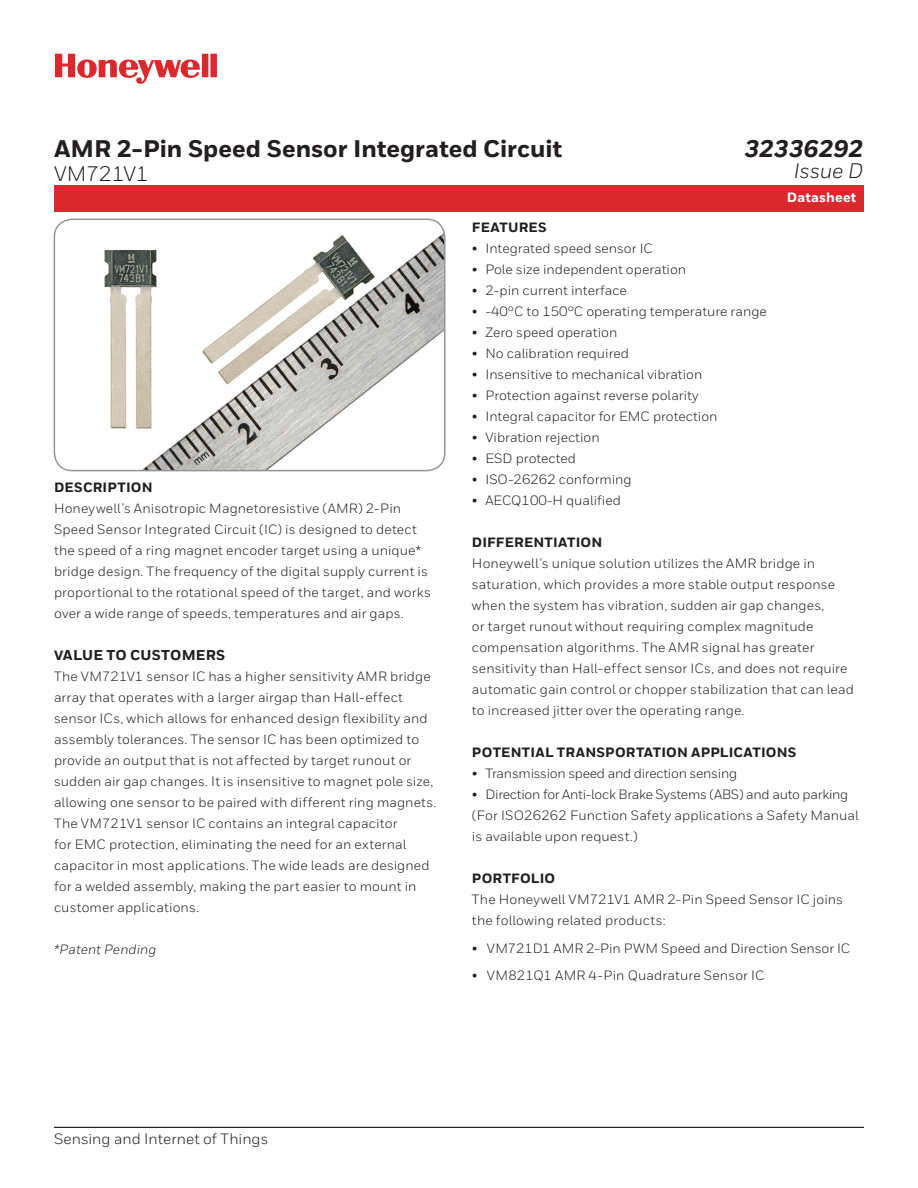
<style>
.page{position:relative;width:918px;height:1188px;background:#fff}
.page>*{position:absolute;margin:0;border:0;box-sizing:border-box;transform-origin:0 0}
.t1{font:800 24px "Honeywell Sans";letter-spacing:-.005em;color:#231f20}
.t2{font:italic 800 24px "Honeywell Sans";letter-spacing:-.005em;color:#231f20}
.t3{font:21px "Honeywell Sans";letter-spacing:-.02em;color:#231f20}
.t4{font:italic 21px "Honeywell Sans";letter-spacing:-.01em;color:#231f20}
.t5{font:15px "Honeywell Sans";letter-spacing:.005em;color:#231f20}
.t6{font:800 14.25px "Honeywell Sans";letter-spacing:.015em;color:#231f20}
.Features_copy{font:13.5px/21px "Honeywell Sans";letter-spacing:.005em;color:#231f20}
.Features_copy-2{font:13.5px "Honeywell Sans";letter-spacing:-.02em;color:#231f20}
.Features_copy-3{font:800 13.5px "Honeywell Sans";letter-spacing:.015em;color:#231f20}
.t7{font:italic 13.5px "Honeywell Sans";letter-spacing:.005em;color:#231f20}
.t8{font:800 13.5px "Honeywell Sans";letter-spacing:.01em;color:#fff}
.s1{font-size:13.5px}
</style>
<div class="page">
<img style="left:54px;top:219px;width:391px;height:252px">
<div style="left:54px;top:219px;width:392px;height:252px;border:2px solid #939598;border-radius:18px"></div>
<hr style="left:54px;top:1127px;width:810px;height:1px;background:#231f20">
<div style="left:54px;top:185px;width:810px;height:27px;background:#dc272d"></div>
<svg style="left:55px;top:54px;width:162px;height:30px"></svg>
<p class="t1" style="left:54px;top:134px;width:510px">AMR 2-Pin Speed Sensor Integrated Circuit</p>
<p class="t3" style="left:54px;top:161px;width:96px">VM721V1</p>
<p class="t2" style="left:744px;top:134px;width:121px">32336292</p>
<p class="t4" style="left:794px;top:158px;width:71px">Issue D</p>
<p class="t8" style="left:787px;top:189px;width:71px">Datasheet</p>
<p class="Features_copy-3" style="left:54px;top:479px;width:100px">DESCRIPTION</p>
<p class="Features_copy" style="left:54px;top:498px;width:378px">Honeywell’s Anisotropic Magnetoresistive (AMR) 2-Pin Speed Sensor Integrated Circuit (IC) is designed to detect the speed of a ring magnet encoder target using a unique* bridge design. The frequency of the digital supply current is proportional to the rotational speed of the target, and works over a wide range of speeds, temperatures and air gaps.</p>
<p class="t6" style="left:54px;top:646px;width:173px"><span class="s1">V</span>ALUE TO CUSTOMERS</p>
<p class="Features_copy" style="left:54px;top:666px;width:384px">The VM721V1 sensor IC has a higher sensitivity AMR bridge array that operates with a larger airgap than Hall-effect sensor ICs, which allows for enhanced design flexibility and assembly tolerances. The sensor IC has been optimized to provide an output that is not affected by target runout or sudden air gap changes. It is insensitive to magnet pole size, allowing one sensor to be paired with different ring magnets.<br>The VM721V1 sensor IC contains an integral capacitor<br>for EMC protection, eliminating the need for an external capacitor in most applications. The wide leads are designed for a welded assembly, making the part easier to mount in customer applications.</p>
<p class="t7" style="left:54px;top:941px;width:104px">*Patent Pending</p>
<p class="Features_copy-3" style="left:472px;top:219px;width:76px">FEATURES</p>
<p class="Features_copy" style="left:472px;top:238px;width:183px">• Integrated speed sensor IC</p>
<p class="Features_copy" style="left:472px;top:259px;width:216px">• Pole size independent operation</p>
<p class="Features_copy" style="left:472px;top:280px;width:157px">• 2-pin current interface</p>
<p class="Features_copy" style="left:472px;top:301px;width:296px">• -40°C to 150°C operating temperature range</p>
<p class="Features_copy" style="left:472px;top:322px;width:147px">• Zero speed operation</p>
<p class="Features_copy" style="left:472px;top:343px;width:159px">• No calibration required</p>
<p class="Features_copy" style="left:472px;top:364px;width:232px">• Insensitive to mechanical vibration</p>
<p class="Features_copy" style="left:472px;top:385px;width:228px">• Protection against reverse polarity</p>
<p class="Features_copy" style="left:472px;top:406px;width:247px">• Integral capacitor for EMC protection</p>
<p class="Features_copy" style="left:472px;top:427px;width:129px">• Vibration rejection</p>
<p class="Features_copy" style="left:472px;top:448px;width:106px">• ESD protected</p>
<p class="Features_copy" style="left:472px;top:469px;width:161px">• ISO-26262 conforming</p>
<p class="Features_copy" style="left:472px;top:490px;width:150px">• AECQ100-H qualified</p>
<p class="Features_copy-3" style="left:472px;top:534px;width:132px">DIFFERENTIATION</p>
<p class="Features_copy" style="left:472px;top:553px;width:384px">Honeywell’s unique solution utilizes the AMR bridge in saturation, which provides a more stable output response when the system has vibration, sudden air gap changes,<br>or target runout without requiring complex magnitude compensation algorithms. The AMR signal has greater sensitivity than Hall-effect sensor ICs, and does not require automatic gain control or chopper stabilization that can lead to increased jitter over the operating range.</p>
<p class="Features_copy-3" style="left:472px;top:744px;width:326px">POTENTIAL TRANSPORTATION APPLICATIONS</p>
<p class="Features_copy-2" style="left:472px;top:765px;width:267px">• Transmission speed and direction sensing</p>
<p class="Features_copy-2" style="left:472px;top:786px;width:378px">• Direction for Anti-lock Brake Systems (ABS) and auto parking</p>
<p class="Features_copy" style="left:472px;top:805px;width:388px">(For ISO26262 Function Safety applications a Safety Manual is available upon request.)</p>
<p class="Features_copy-3" style="left:472px;top:870px;width:85px">PORTFOLIO</p>
<p class="Features_copy" style="left:472px;top:889px;width:373px">The Honeywell VM721V1 AMR 2-Pin Speed Sensor IC joins the following related products:</p>
<p class="Features_copy" style="left:472px;top:938px;width:380px">• VM721D1 AMR 2-Pin PWM Speed and Direction Sensor IC</p>
<p class="Features_copy" style="left:472px;top:965px;width:294px">• VM821Q1 AMR 4-Pin Quadrature Sensor IC</p>
<p class="t5" style="left:54px;top:1130px;width:216px">Sensing and Internet of Things</p>
</div>
